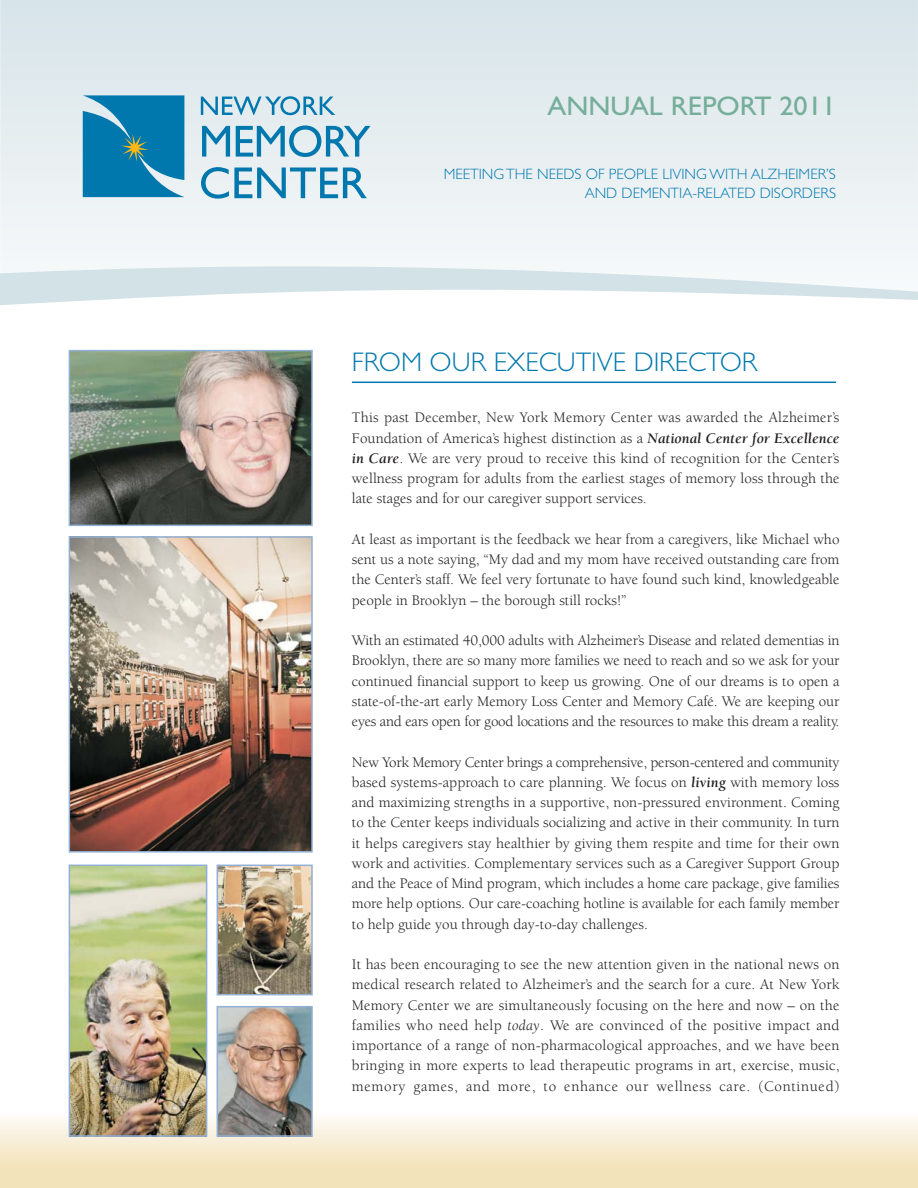
<style>
.page{position:relative;width:918px;height:1188px;background:#fff}
.page>*{position:absolute;margin:0;border:0;box-sizing:border-box;transform-origin:0 0}
.t1{font:300 27px "Gill Sans Std";color:#0078ae}
.t2{font:27px "Gill Sans Std";color:#76ae99;scale:1.05 1}
.t3{font:15px/20.2px "Berkeley";color:#231f20;text-align:justify}
.t4{font:300 15px/19.5px "Gill Sans Std";color:#0078ae;text-align:right}
.s1{font-weight:700;font-style:italic}
.s2{font-style:italic}
</style>
<div class="page">
<div style="left:0;top:1112px;width:918px;height:54px;background:linear-gradient(to bottom,#fefcfb,#f3e4bd)"></div>
<div style="left:0;top:1165px;width:918px;height:23px;background:#f2e3bb"></div>
<svg style="left:0;top:0;width:918px;height:262px"></svg>
<svg style="left:0;top:262px;width:918px;height:43px"></svg>
<svg style="left:83px;top:95px;width:101px;height:102px;background:#1983b1"></svg>
<svg style="left:201px;top:167px;width:166px;height:32px;background:#9bc7db"></svg>
<svg style="left:202px;top:126px;width:28px;height:31px"></svg>
<svg style="left:236px;top:125px;width:135px;height:32px;background:#92c2d8"></svg>
<svg style="left:201px;top:96px;width:134px;height:19px;background:#97c4d8"></svg>
<img style="left:72px;top:539px;width:238px;height:311px">
<div style="left:69px;top:536px;width:244px;height:317px;border:2px solid #91b0d5"></div>
<img style="left:72px;top:353px;width:238px;height:170px">
<div style="left:69px;top:350px;width:244px;height:176px;border:2px solid #91b0d5"></div>
<hr style="left:352px;top:382px;width:484px;height:1px;background:#0078ae">
<img style="left:72px;top:868px;width:132px;height:266px">
<div style="left:69px;top:865px;width:138px;height:272px;border:2px solid #91b0d5"></div>
<img style="left:220px;top:868px;width:90px;height:124px">
<div style="left:217px;top:865px;width:96px;height:130px;border:2px solid #91b0d5"></div>
<img style="left:220px;top:1009px;width:90px;height:125px">
<div style="left:217px;top:1006px;width:96px;height:131px;border:2px solid #91b0d5"></div>
<h1 class="t2" style="left:547px;top:96px;width:276px">ANNUAL REPORT 2011</h1>
<p class="t4" style="left:444px;top:165px;width:394px">MEETING THE NEEDS OF PEOPLE LIVING WITH ALZHEIMER’S<br>AND DEMENTIA-RELATED DISORDERS</p>
<h1 class="t1" style="left:352px;top:351px;width:407px">FROM OUR EXECUTIVE DIRECTOR</h1>
<p class="t3" style="left:352px;top:409px;width:489px">This past December, New York Memory Center was awarded the Alzheimer’s Foundation of America’s highest distinction as a <span class="s1">National Center for Excellence in Care</span>. We are very proud to receive this kind of recognition for the Center’s wellness program for adults from the earliest stages of memory loss through the late stages and for our caregiver support services.</p>
<p class="t3" style="left:352px;top:530px;width:489px">At least as important is the feedback we hear from a caregivers, like Michael who sent us a note saying, “My dad and my mom have received outstanding care from the Center’s staff. We feel very fortunate to have found such kind, knowledgeable people in Brooklyn – the borough still rocks!”</p>
<p class="t3" style="left:352px;top:632px;width:489px">With an estimated 40,000 adults with Alzheimer’s Disease and related dementias in Brooklyn, there are so many more families we need to reach and so we ask for your continued financial support to keep us growing. One of our dreams is to open a state-of-the-art early Memory Loss Center and Memory Café. We are keeping our eyes and ears open for good locations and the resources to make this dream a reality.</p>
<p class="t3" style="left:352px;top:753px;width:489px">New York Memory Center brings a comprehensive, person-centered and community based systems-approach to care planning. We focus on <span class="s1">living</span> with memory loss and maximizing strengths in a supportive, non-pressured environment. Coming to the Center keeps individuals socializing and active in their community. In turn it helps caregivers stay healthier by giving them respite and time for their own work and activities. Complementary services such as a Caregiver Support Group and the Peace of Mind program, which includes a home care package, give families more help options. Our care-coaching hotline is available for each family member to help guide you through day-to-day challenges.</p>
<p class="t3" style="left:352px;top:956px;width:489px">It has been encouraging to see the new attention given in the national news on medical research related to Alzheimer’s and the search for a cure. At New York Memory Center we are simultaneously focusing on the here and now – on the families who need help <span class="s2">today</span>. We are convinced of the positive impact and importance of a range of non-pharmacological approaches, and we have been bringing in more experts to lead therapeutic programs in art, exercise, music, memory games, and more, to enhance our wellness care. (Continued)</p>
</div>
